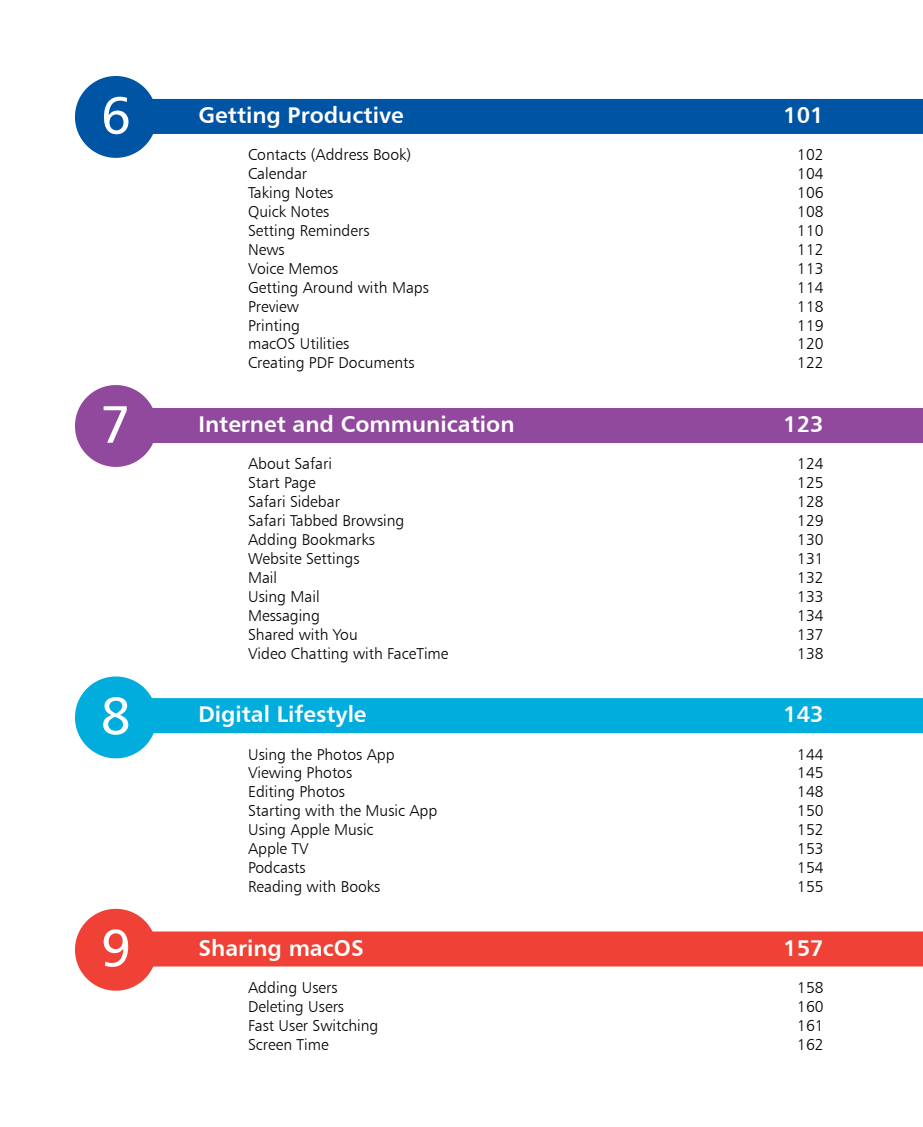
<style>
.page{position:relative;width:923px;height:1127px;background:#fff}
.page>*{position:absolute;margin:0;border:0;box-sizing:border-box;transform-origin:0 0}
.t1{font:52.5px "Humanist 777 BT Roman B";color:#fff}
.t2{font:22.75px "Humanist 777 BT Bold B";color:#fff}
.t3{font:15.75px "Humanist 777 BT Light B";color:#000}
</style>
<div class="page">
<div style="left:99px;top:99px;width:824px;height:35px;background:#0054a4"></div>
<div style="left:99px;top:408px;width:824px;height:35px;background:#90499c"></div>
<div style="left:99px;top:698px;width:824px;height:35px;background:#00addc"></div>
<div style="left:99px;top:931px;width:824px;height:35px;background:#ef4135"></div>
<div style="left:75px;top:385px;width:82px;height:82px;background:#90499c;border-radius:50%"></div>
<div style="left:75px;top:676px;width:82px;height:82px;background:#00addc;border-radius:50%"></div>
<div style="left:75px;top:908px;width:82px;height:82px;background:#ef4135;border-radius:50%"></div>
<div style="left:75px;top:76px;width:82px;height:82px;background:#0054a4;border-radius:50%"></div>
<h1 class="t1" style="left:101px;top:83px;width:32px">6</h1>
<h1 class="t1" style="left:101px;top:391px;width:32px">7</h1>
<h1 class="t1" style="left:101px;top:683px;width:32px">8</h1>
<h1 class="t1" style="left:101px;top:915px;width:32px">9</h1>
<h2 class="t2" style="left:198px;top:101px;width:207px">Getting Productive</h2>
<h2 class="t2" style="left:783px;top:101px;width:42px">101</h2>
<p class="t3" style="left:248px;top:145px;width:165px">Contacts (Address Book)</p>
<p class="t3" style="left:797px;top:145px;width:28px">102</p>
<p class="t3" style="left:248px;top:164px;width:61px">Calendar</p>
<p class="t3" style="left:797px;top:164px;width:28px">104</p>
<p class="t3" style="left:248px;top:183px;width:87px">Taking Notes</p>
<p class="t3" style="left:797px;top:183px;width:28px">106</p>
<p class="t3" style="left:248px;top:202px;width:83px">Quick Notes</p>
<p class="t3" style="left:797px;top:202px;width:28px">108</p>
<p class="t3" style="left:248px;top:221px;width:123px">Setting Reminders</p>
<p class="t3" style="left:797px;top:221px;width:28px">110</p>
<p class="t3" style="left:248px;top:240px;width:38px">News</p>
<p class="t3" style="left:797px;top:240px;width:28px">112</p>
<p class="t3" style="left:248px;top:258px;width:92px">Voice Memos</p>
<p class="t3" style="left:797px;top:258px;width:28px">113</p>
<p class="t3" style="left:248px;top:277px;width:182px">Getting Around with Maps</p>
<p class="t3" style="left:797px;top:277px;width:28px">114</p>
<p class="t3" style="left:248px;top:296px;width:52px">Preview</p>
<p class="t3" style="left:797px;top:296px;width:28px">118</p>
<p class="t3" style="left:248px;top:315px;width:53px">Printing</p>
<p class="t3" style="left:797px;top:315px;width:28px">119</p>
<p class="t3" style="left:248px;top:334px;width:103px">macOS Utilities</p>
<p class="t3" style="left:797px;top:334px;width:28px">120</p>
<p class="t3" style="left:248px;top:353px;width:168px">Creating PDF Documents</p>
<p class="t3" style="left:797px;top:353px;width:28px">122</p>
<h2 class="t2" style="left:198px;top:409px;width:317px">Internet and Communication</h2>
<h2 class="t2" style="left:783px;top:409px;width:42px">123</h2>
<p class="t3" style="left:248px;top:454px;width:85px">About Safari</p>
<p class="t3" style="left:797px;top:454px;width:28px">124</p>
<p class="t3" style="left:248px;top:473px;width:69px">Start Page</p>
<p class="t3" style="left:797px;top:473px;width:28px">125</p>
<p class="t3" style="left:248px;top:492px;width:93px">Safari Sidebar</p>
<p class="t3" style="left:797px;top:492px;width:28px">128</p>
<p class="t3" style="left:248px;top:511px;width:158px">Safari Tabbed Browsing</p>
<p class="t3" style="left:797px;top:511px;width:28px">129</p>
<p class="t3" style="left:248px;top:529px;width:128px">Adding Bookmarks</p>
<p class="t3" style="left:797px;top:529px;width:28px">130</p>
<p class="t3" style="left:248px;top:548px;width:113px">Website Settings</p>
<p class="t3" style="left:797px;top:548px;width:28px">131</p>
<p class="t3" style="left:248px;top:567px;width:30px">Mail</p>
<p class="t3" style="left:797px;top:567px;width:28px">132</p>
<p class="t3" style="left:248px;top:586px;width:73px">Using Mail</p>
<p class="t3" style="left:797px;top:586px;width:28px">133</p>
<p class="t3" style="left:248px;top:605px;width:73px">Messaging</p>
<p class="t3" style="left:797px;top:605px;width:28px">134</p>
<p class="t3" style="left:248px;top:624px;width:111px">Shared with You</p>
<p class="t3" style="left:797px;top:624px;width:28px">137</p>
<p class="t3" style="left:248px;top:643px;width:202px">Video Chatting with FaceTime</p>
<p class="t3" style="left:797px;top:643px;width:28px">138</p>
<h2 class="t2" style="left:198px;top:699px;width:169px">Digital Lifestyle</h2>
<h2 class="t2" style="left:783px;top:699px;width:42px">143</h2>
<p class="t3" style="left:248px;top:744px;width:148px">Using the Photos App</p>
<p class="t3" style="left:797px;top:744px;width:28px">144</p>
<p class="t3" style="left:248px;top:763px;width:106px">Viewing Photos</p>
<p class="t3" style="left:797px;top:763px;width:28px">145</p>
<p class="t3" style="left:248px;top:782px;width:98px">Editing Photos</p>
<p class="t3" style="left:797px;top:782px;width:28px">148</p>
<p class="t3" style="left:248px;top:800px;width:191px">Starting with the Music App</p>
<p class="t3" style="left:797px;top:800px;width:28px">150</p>
<p class="t3" style="left:248px;top:819px;width:127px">Using Apple Music</p>
<p class="t3" style="left:797px;top:819px;width:28px">152</p>
<p class="t3" style="left:248px;top:838px;width:62px">Apple TV</p>
<p class="t3" style="left:797px;top:838px;width:28px">153</p>
<p class="t3" style="left:248px;top:857px;width:59px">Podcasts</p>
<p class="t3" style="left:797px;top:857px;width:28px">154</p>
<p class="t3" style="left:248px;top:876px;width:134px">Reading with Books</p>
<p class="t3" style="left:797px;top:876px;width:28px">155</p>
<h2 class="t2" style="left:198px;top:932px;width:167px">Sharing macOS</h2>
<h2 class="t2" style="left:783px;top:932px;width:42px">157</h2>
<p class="t3" style="left:248px;top:977px;width:91px">Adding Users</p>
<p class="t3" style="left:797px;top:977px;width:28px">158</p>
<p class="t3" style="left:248px;top:996px;width:97px">Deleting Users</p>
<p class="t3" style="left:797px;top:996px;width:28px">160</p>
<p class="t3" style="left:248px;top:1015px;width:132px">Fast User Switching</p>
<p class="t3" style="left:797px;top:1015px;width:28px">161</p>
<p class="t3" style="left:248px;top:1034px;width:82px">Screen Time</p>
<p class="t3" style="left:797px;top:1034px;width:28px">162</p>
</div>
